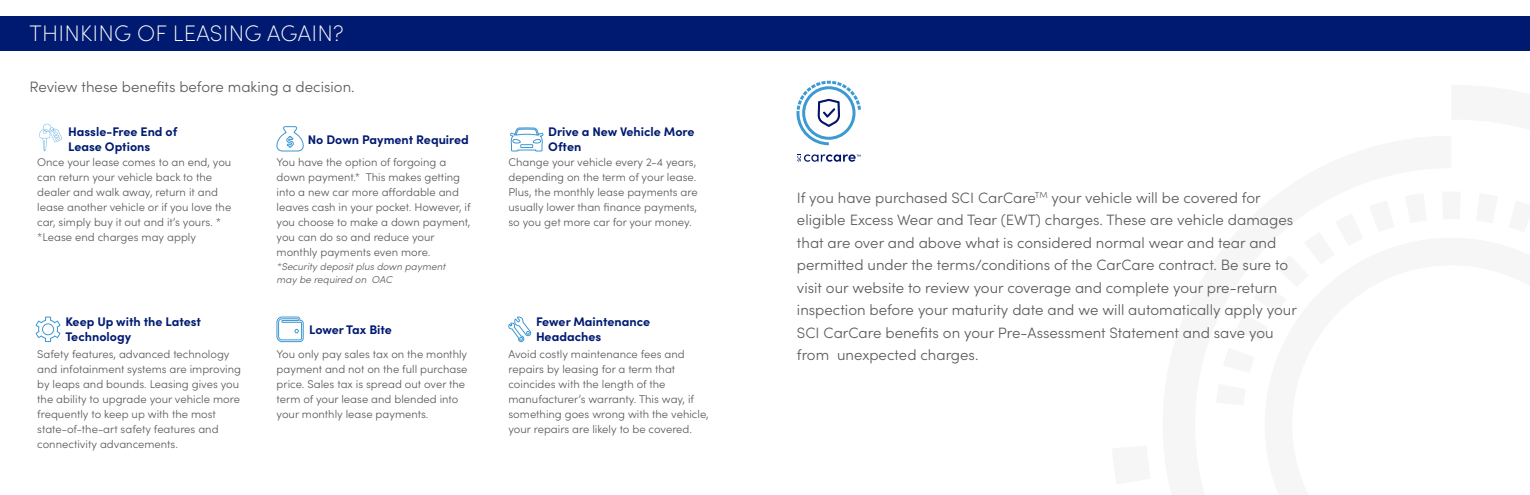
<style>
.page{position:relative;width:1530px;height:495px;background:#fff}
.page>*{position:absolute;margin:0;border:0;box-sizing:border-box;transform-origin:0 0}
.t1{font:200 22.5px "Sofia Pro";letter-spacing:.01em;color:#fff}
.t2{font:300 15px/22.5px "Sofia Pro";color:#58595b}
.t3{font:700 12.5px/15px "Sofia Pro";color:#001a71}
.t4{font:300 11.25px/15px "Sofia Pro";color:#58595b}
.t5{font:italic 300 10px/13.8px "Sofia Pro";color:#58595b}
</style>
<div class="page">
<div style="left:0;top:16px;width:1530px;height:34px;background:#001a71"></div>
<svg style="left:39px;top:124px;width:23px;height:27px"></svg>
<svg style="left:276px;top:126px;width:28px;height:26px"></svg>
<svg style="left:35px;top:317px;width:26px;height:25px"></svg>
<svg style="left:276px;top:316px;width:28px;height:26px"></svg>
<svg style="left:508px;top:316px;width:23px;height:26px"></svg>
<svg style="left:510px;top:127px;width:34px;height:25px"></svg>
<svg style="left:796px;top:80px;width:65px;height:65px"></svg>
<svg style="left:797px;top:154px;width:64px;height:8px"></svg>
<h1 class="t1" style="left:30px;top:17px;width:316px">THINKING OF LEASING AGAIN?</h1>
<h2 class="t2" style="left:29px;top:74px;width:327px">Review these benefits before making a decision.</h2>
<p class="t3" style="left:68px;top:123px;width:111px">Hassle-Free End of<br>Lease Options</p>
<p class="t4" style="left:37px;top:154px;width:196px">Once your lease comes to an end, you can return your vehicle back to the dealer and walk away, return it and lease another vehicle or if you love the car, simply buy it out and it’s yours. * *Lease end charges may apply</p>
<p class="t3" style="left:65px;top:313px;width:137px">Keep Up with the Latest<br>Technology</p>
<p class="t4" style="left:37px;top:346px;width:205px">Safety features, advanced technology and infotainment systems are improving by leaps and bounds. Leasing gives you the ability to upgrade your vehicle more frequently to keep up with the most state-of-the-art safety features and connectivity advancements.</p>
<p class="t3" style="left:308px;top:131px;width:163px">No Down Payment Required</p>
<p class="t4" style="left:277px;top:154px;width:196px">You have the option of forgoing a down payment.* This makes getting into a new car more affordable and leaves cash in your pocket. However, if you choose to make a down payment, you can do so and reduce your monthly payments even more.</p>
<p class="t5" style="left:277px;top:259px;width:170px">*Security deposit plus down payment may be required on OAC</p>
<p class="t3" style="left:309px;top:321px;width:84px">Lower Tax Bite</p>
<p class="t4" style="left:277px;top:346px;width:192px">You only pay sales tax on the monthly payment and not on the full purchase price. Sales tax is spread out over the term of your lease and blended into your monthly lease payments.</p>
<p class="t3" style="left:548px;top:123px;width:148px">Drive a New Vehicle More<br>Often</p>
<p class="t4" style="left:509px;top:154px;width:191px">Change your vehicle every 2-4 years, depending on the term of your lease.<br>Plus, the monthly lease payments are usually lower than finance payments, so you get more car for your money.</p>
<p class="t3" style="left:536px;top:313px;width:116px">Fewer Maintenance<br>Headaches</p>
<p class="t4" style="left:509px;top:346px;width:202px">Avoid costly maintenance fees and repairs by leasing for a term that coincides with the length of the manufacturer’s warranty. This way, if something goes wrong with the vehicle, your repairs are likely to be covered.</p>
<p class="t2" style="left:797px;top:186px;width:502px">If you have purchased SCI CarCare<sup>TM</sup> your vehicle will be covered for eligible Excess Wear and Tear (EWT) charges. These are vehicle damages that are over and above what is considered normal wear and tear and permitted under the terms/conditions of the CarCare contract. Be sure to visit our website to review your coverage and complete your pre-return inspection before your maturity date and we will automatically apply your SCI CarCare benefits on your Pre-Assessment Statement and save you from unexpected charges.</p>
</div>
